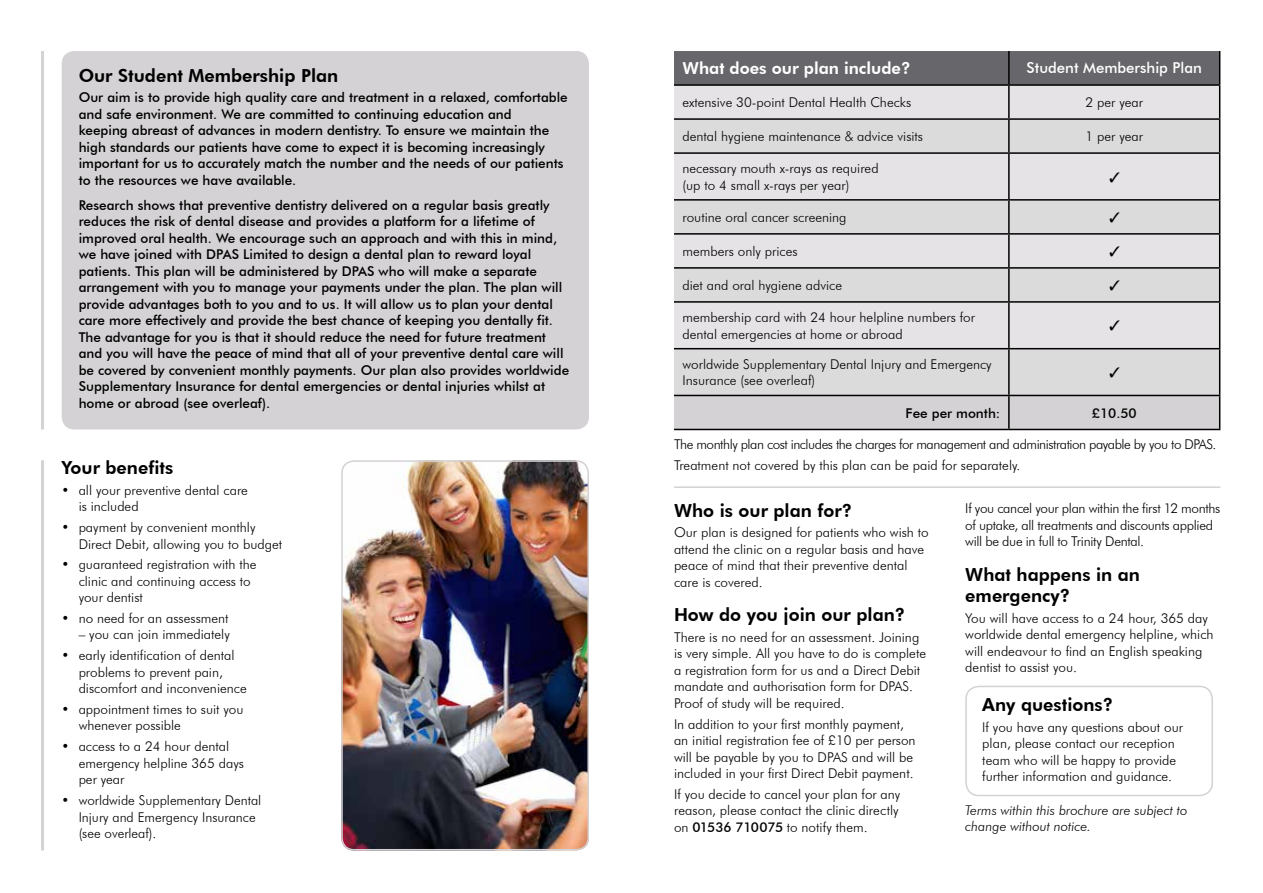
<style>
.page{position:relative;width:1263px;height:893px;background:#fff}
.page>*{position:absolute;margin:0;border:0;box-sizing:border-box;transform-origin:0 0}
.t1{font:800 18px/21.6px "Futura BT";color:#000}
.t2{font:800 16.5px "Futura BT";color:#fff}
.t3{font:500 15px "Futura BT";color:#fff}
.t4{font:300 13.5px/16.5px "Futura BT";color:#000}
.t5{font:500 13.5px/16.5px "Futura BT";color:#000}
.t6{font:300 13.5px/20.7px "Futura BT";letter-spacing:-.035em;color:#000}
.t7{font:300 13.5px/16.5px "Futura BT";letter-spacing:-.025em;color:#000}
.t8{font:italic 300 13.5px/16.5px "Futura BT";color:#000}
.s1{font-weight:500}
</style>
<div class="page">
<div style="left:62px;top:51px;width:527px;height:378px;background:#d4d2d4;border-radius:13px"></div>
<hr style="left:41px;top:51px;width:3px;height:378px;background:#d4d2d4">
<img style="left:341px;top:463px;width:248px;height:387px">
<div style="left:341px;top:460px;width:248px;height:390px;border:2px solid #d4d2d4;border-radius:12px"></div>
<hr style="left:41px;top:460px;width:3px;height:390px;background:#d4d2d4">
<div style="left:674px;top:51px;width:545px;height:33px;background:#67666b"></div>
<div style="left:674px;top:86px;width:545px;height:32px;background:#e5e3e5"></div>
<svg style="left:674px;top:120px;width:545px;height:275px;background:#dfdedf"></svg>
<div style="left:674px;top:396px;width:545px;height:33px;background:#d4d2d4"></div>
<hr style="left:1008px;top:51px;width:2px;height:33px;background:#000">
<hr style="left:1219px;top:51px;width:1px;height:33px;background:#000">
<hr style="left:674px;top:84px;width:335px;height:2px;background:#000">
<hr style="left:1009px;top:84px;width:211px;height:2px;background:#000">
<hr style="left:1008px;top:86px;width:2px;height:32px;background:#000">
<hr style="left:1219px;top:86px;width:1px;height:32px;background:#000">
<hr style="left:674px;top:118px;width:335px;height:2px;background:#000">
<hr style="left:1009px;top:118px;width:211px;height:2px;background:#000">
<hr style="left:1008px;top:120px;width:2px;height:32px;background:#000">
<hr style="left:1219px;top:120px;width:1px;height:32px;background:#000">
<hr style="left:674px;top:152px;width:335px;height:2px;background:#000">
<hr style="left:1009px;top:152px;width:211px;height:2px;background:#000">
<hr style="left:1008px;top:154px;width:2px;height:45px;background:#000">
<hr style="left:1219px;top:154px;width:1px;height:45px;background:#000">
<hr style="left:674px;top:199px;width:335px;height:2px;background:#000">
<hr style="left:1009px;top:199px;width:211px;height:2px;background:#000">
<hr style="left:1008px;top:201px;width:2px;height:32px;background:#000">
<hr style="left:1219px;top:201px;width:1px;height:32px;background:#000">
<hr style="left:674px;top:233px;width:335px;height:2px;background:#000">
<hr style="left:1009px;top:233px;width:211px;height:2px;background:#000">
<hr style="left:1008px;top:235px;width:2px;height:32px;background:#000">
<hr style="left:1219px;top:235px;width:1px;height:32px;background:#000">
<hr style="left:674px;top:267px;width:335px;height:2px;background:#000">
<hr style="left:1009px;top:267px;width:211px;height:2px;background:#000">
<hr style="left:1008px;top:269px;width:2px;height:32px;background:#000">
<hr style="left:1219px;top:269px;width:1px;height:32px;background:#000">
<hr style="left:674px;top:301px;width:335px;height:2px;background:#000">
<hr style="left:1009px;top:301px;width:211px;height:2px;background:#000">
<hr style="left:1008px;top:303px;width:2px;height:45px;background:#000">
<hr style="left:1219px;top:303px;width:1px;height:45px;background:#000">
<hr style="left:674px;top:348px;width:335px;height:1px;background:#000">
<hr style="left:1009px;top:348px;width:211px;height:1px;background:#000">
<hr style="left:1008px;top:349px;width:2px;height:46px;background:#000">
<hr style="left:1219px;top:349px;width:1px;height:46px;background:#000">
<hr style="left:674px;top:395px;width:335px;height:1px;background:#000">
<hr style="left:1009px;top:395px;width:211px;height:1px;background:#000">
<hr style="left:1008px;top:396px;width:2px;height:33px;background:#000">
<hr style="left:1219px;top:396px;width:1px;height:33px;background:#000">
<hr style="left:674px;top:429px;width:335px;height:1px;background:#000">
<hr style="left:1009px;top:429px;width:211px;height:1px;background:#000">
<hr style="left:674px;top:486px;width:546px;height:2px;background:#d4d2d4">
<div style="left:965px;top:686px;width:248px;height:110px;border:2px solid #d4d2d4;border-radius:13px"></div>
<svg style="left:1110px;top:172px;width:9px;height:10px"></svg>
<svg style="left:1110px;top:212px;width:9px;height:10px"></svg>
<svg style="left:1110px;top:246px;width:9px;height:10px"></svg>
<svg style="left:1110px;top:280px;width:9px;height:10px"></svg>
<svg style="left:1110px;top:321px;width:9px;height:10px"></svg>
<svg style="left:1110px;top:367px;width:9px;height:11px"></svg>
<h1 class="t1" style="left:79px;top:64px;width:261px">Our Student Membership Plan</h1>
<p class="t5" style="left:79px;top:89px;width:491px">Our aim is to provide high quality care and treatment in a relaxed, comfortable and safe environment. We are committed to continuing education and<br>keeping abreast of advances in modern dentistry. To ensure we maintain the high standards our patients have come to expect it is becoming increasingly important for us to accurately match the number and the needs of our patients to the resources we have available.</p>
<p class="t5" style="left:79px;top:197px;width:492px">Research shows that preventive dentistry delivered on a regular basis greatly reduces the risk of dental disease and provides a platform for a lifetime of improved oral health. We encourage such an approach and with this in mind, we have joined with DPAS Limited to design a dental plan to reward loyal patients. This plan will be administered by DPAS who will make a separate arrangement with you to manage your payments under the plan. The plan will provide advantages both to you and to us. It will allow us to plan your dental care more effectively and provide the best chance of keeping you dentally fit.<br>The advantage for you is that it should reduce the need for future treatment and you will have the peace of mind that all of your preventive dental care will be covered by convenient monthly payments. Our plan also provides worldwide Supplementary Insurance for dental emergencies or dental injuries whilst at home or abroad (see overleaf).</p>
<h1 class="t1" style="left:62px;top:457px;width:113px">Your benefits</h1>
<p class="t4" style="left:79px;top:482px;width:171px;text-indent:-17px">• all your preventive dental care is included</p>
<p class="t4" style="left:79px;top:519px;width:205px;text-indent:-17px">• payment by convenient monthly<br>Direct Debit, allowing you to budget</p>
<p class="t4" style="left:79px;top:556px;width:179px;text-indent:-17px">• guaranteed registration with the clinic and continuing access to your dentist</p>
<p class="t4" style="left:62px;top:610px;width:168px">• no need for an assessment</p>
<p class="t4" style="left:79px;top:626px;width:153px">– you can join immediately</p>
<p class="t4" style="left:79px;top:647px;width:170px;text-indent:-17px">• early identification of dental problems to prevent pain, discomfort and inconvenience</p>
<p class="t4" style="left:79px;top:701px;width:166px;text-indent:-17px">• appointment times to suit you whenever possible</p>
<p class="t4" style="left:79px;top:738px;width:167px;text-indent:-17px">• access to a 24 hour dental emergency helpline 365 days per year</p>
<p class="t4" style="left:79px;top:792px;width:184px;text-indent:-17px">• worldwide Supplementary Dental<br>Injury and Emergency Insurance (see overleaf).</p>
<p class="t2" style="left:682px;top:58px;width:230px">What does our plan include?</p>
<p class="t3" style="left:1026px;top:59px;width:177px">Student Membership Plan</p>
<p class="t4" style="left:682px;top:94px;width:230px">extensive 30-point Dental Health Checks</p>
<p class="t4" style="left:1085px;top:94px;width:59px">2 per year</p>
<p class="t4" style="left:682px;top:128px;width:242px">dental hygiene maintenance &amp; advice visits</p>
<p class="t4" style="left:1085px;top:128px;width:59px">1 per year</p>
<p class="t4" style="left:682px;top:160px;width:198px">necessary mouth x-rays as required (up to 4 small x-rays per year)</p>
<p class="t4" style="left:682px;top:209px;width:166px">routine oral cancer screening</p>
<p class="t4" style="left:682px;top:243px;width:117px">members only prices</p>
<p class="t4" style="left:682px;top:277px;width:161px">diet and oral hygiene advice</p>
<p class="t4" style="left:682px;top:309px;width:294px">membership card with 24 hour helpline numbers for dental emergencies at home or abroad</p>
<p class="t4" style="left:682px;top:356px;width:311px">worldwide Supplementary Dental Injury and Emergency<br>Insurance (see overleaf)</p>
<p class="t5" style="left:906px;top:404px;width:96px">Fee per month:</p>
<p class="t5" style="left:1092px;top:404px;width:46px">£10.50</p>
<p class="t6" style="left:674px;top:434px;width:544px">The monthly plan cost includes the charges for management and administration payable by you to DPAS.<br>Treatment not covered by this plan can be paid for separately.</p>
<h1 class="t1" style="left:674px;top:499px;width:180px">Who is our plan for?</h1>
<p class="t4" style="left:674px;top:524px;width:256px">Our plan is designed for patients who wish to attend the clinic on a regular basis and have peace of mind that their preventive dental care is covered.</p>
<h1 class="t1" style="left:674px;top:604px;width:233px">How do you join our plan?</h1>
<p class="t4" style="left:674px;top:629px;width:254px">There is no need for an assessment. Joining is very simple. All you have to do is complete a registration form for us and a Direct Debit mandate and authorisation form for DPAS.<br>Proof of study will be required.</p>
<p class="t4" style="left:674px;top:716px;width:243px">In addition to your first monthly payment, an initial registration fee of £10 per person will be payable by you to DPAS and will be included in your first Direct Debit payment.</p>
<p class="t4" style="left:674px;top:786px;width:228px;text-align:justify">If you decide to cancel your plan for any reason, please contact the clinic directly on <span class="s1">01536 710075</span> to notify them.</p>
<p class="t7" style="left:965px;top:500px;width:257px">If you cancel your plan within the first 12 months of uptake, all treatments and discounts applied will be due in full to Trinity Dental.</p>
<h1 class="t1" style="left:965px;top:563px;width:176px">What happens in an emergency?</h1>
<p class="t4" style="left:965px;top:610px;width:250px">You will have access to a 24 hour, 365 day worldwide dental emergency helpline, which will endeavour to find an English speaking dentist to assist you.</p>
<h1 class="t1" style="left:982px;top:694px;width:132px">Any questions?</h1>
<p class="t4" style="left:982px;top:719px;width:202px">If you have any questions about our plan, please contact our reception team who will be happy to provide further information and guidance.</p>
<p class="t8" style="left:965px;top:802px;width:224px">Terms within this brochure are subject to change without notice.</p>
</div>
